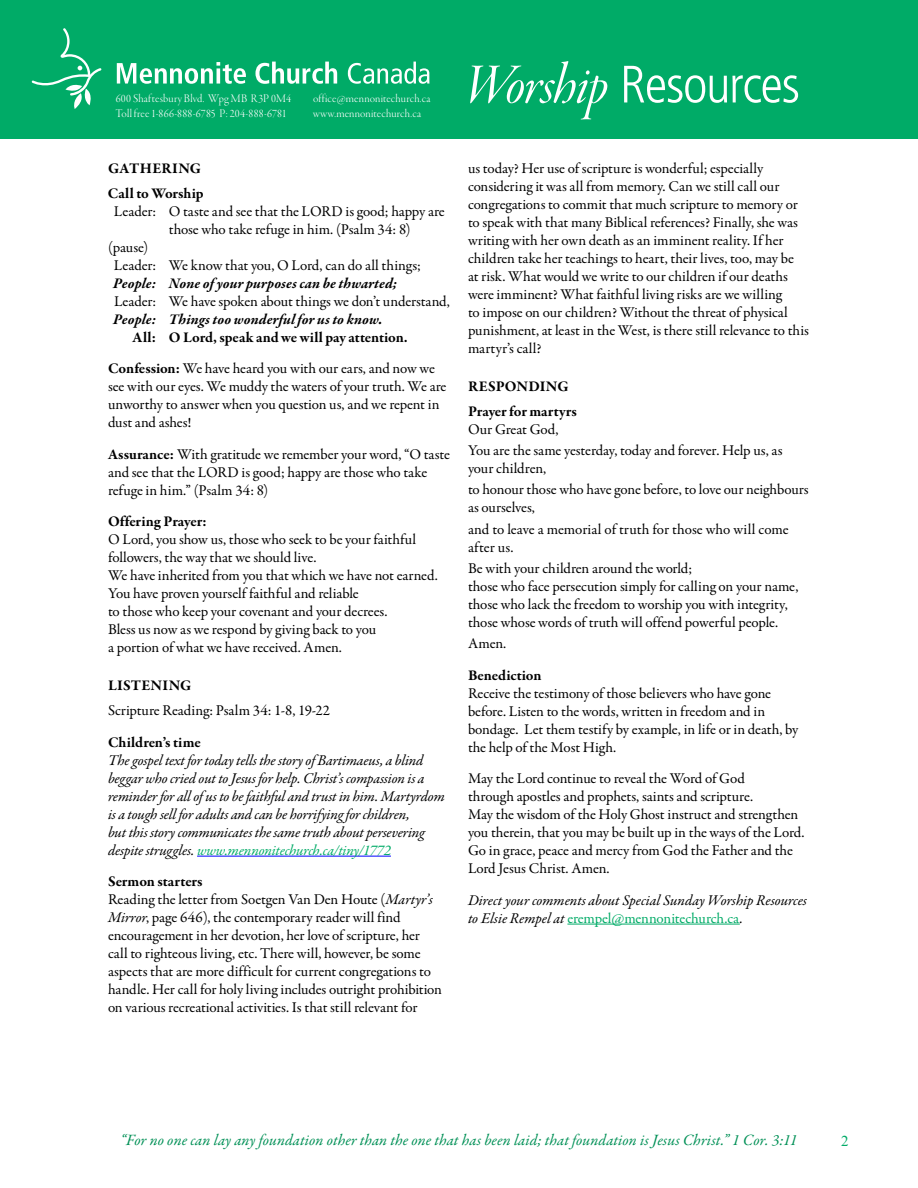
<style>
.page{position:relative;width:918px;height:1188px;background:#fff}
.page>*{position:absolute;margin:0;border:0;box-sizing:border-box;transform-origin:0 0}
.t1{font:300 condensed 52.5px "Frutiger";letter-spacing:-.025em;color:#fff}
.t2{font:italic 15.9px "Garamond Premr Pro";color:#009056}
.t3{font:15px/18px "Garamond Premr Pro";letter-spacing:-.005em;color:#000}
.t4{font:italic 15px/18px "Garamond Premr Pro";letter-spacing:-.01em;color:#000}
.t5{font:700 15px/24.8px "Garamond Premr Pro";color:#000;text-align:right}
.t6{font:italic 700 15px "Garamond Premr Pro";letter-spacing:.005em;color:#000}
.t7{font:15px "Times New Roman";color:#00ab67}
.t8{font:12px/15px "Garamond Premr Pro Lt Disp";letter-spacing:.015em;color:#fff}
.s1{font-weight:400}
.s2{font-weight:700}
.s3{color:#00ab67}
.s4{font-style:italic}
.s5{font-family:"Garamond Premr Pro It Disp";font-weight:400;font-stretch:normal;font-size:60px}
.s6{font-style:normal;color:#00ab67}
</style>
<div class="page">
<div style="left:0;top:0;width:918px;height:138px;background:#00ab67"></div>
<svg style="left:117px;top:62px;width:129px;height:22px"></svg>
<svg style="left:255px;top:62px;width:82px;height:22px"></svg>
<svg style="left:348px;top:62px;width:81px;height:22px"></svg>
<svg style="left:32px;top:28px;width:70px;height:81px"></svg>
<hr style="left:197px;top:856px;width:194px;height:1px;background:#00f">
<hr style="left:567px;top:924px;width:173px;height:1px;background:#00ab67">
<p class="t8" style="left:116px;top:91px;width:177px">600 Shaftesbury Blvd. Wpg MB R3P 0M4</p>
<p class="t8" style="left:116px;top:106px;width:173px">Toll free 1-866-888-6785 P: 204-888-6781</p>
<p class="t8" style="left:313px;top:91px;width:119px">office@mennonitechurch.ca www.mennonitechurch.ca</p>
<p class="t5" style="left:108px;top:156px;width:44px">GATHER</p>
<p class="t5" style="left:108px;top:156px;width:97px">ING<br>Call to Worship</p>
<p class="t3" style="left:114px;top:202px;width:332px">Leader: O taste and see that the LORD is good; happy are</p>
<p class="t3" style="left:169px;top:220px;width:243px">those who take refuge in him. (Psalm 34: 8)</p>
<p class="t3" style="left:108px;top:238px;width:42px">(pause)</p>
<p class="t3" style="left:114px;top:256px;width:308px">Leader: We know that you, O Lord, can do all things;</p>
<p class="t6" style="left:113px;top:274px;width:286px">People: None of your purposes can be thwarted;</p>
<p class="t3" style="left:114px;top:292px;width:337px">Leader: We have spoken about things we don’t understand,</p>
<p class="t6" style="left:113px;top:310px;width:271px">People: Things too wonderful for us to know.</p>
<p class="t5" style="left:108px;top:321px;width:328px;line-height:31.5px;text-align:center">All: O Lord, speak and we will pay attention.<br>Confession: <span class="s1">We have heard you with our ears, and now we</span></p>
<p class="t3" style="left:108px;top:378px;width:340px">see with our eyes. We muddy the waters of your truth. We are unworthy to answer when you question us, and we repent in dust and ashes!</p>
<p class="t3" style="left:108px;top:445px;width:343px"><span class="s2">Assurance:</span> With gratitude we remember your word, “O taste and see that the LORD is good; happy are those who take refuge in him.” (Psalm 34: 8)</p>
<p class="t5" style="left:108px;top:509px;width:100px">Offering Prayer:</p>
<p class="t3" style="left:108px;top:531px;width:331px">O Lord, you show us, those who seek to be your faithful followers, the way that we should live.<br>We have inherited from you that which we have not earned.<br>You have proven yourself faithful and reliable<br>to those who keep your covenant and your decrees.<br>Bless us now as we respond by giving back to you<br>a portion of what we have received. Amen.</p>
<p class="t5" style="left:108px;top:674px;width:85px">LISTENING</p>
<p class="t3" style="left:108px;top:702px;width:224px">Scripture Reading: Psalm 34: 1-8, 19-22</p>
<p class="t5" style="left:108px;top:730px;width:94px">Children’s time</p>
<p class="t4" style="left:108px;top:752px;width:338px">The gospel text for today tells the story of Bartimaeus, a blind beggar who cried out to Jesus for help. Christ’s compassion is a reminder for all of us to be faithful and trust in him. Martyrdom is a tough sell for adults and can be horrifying for children,<br>but this story communicates the same truth about persevering despite struggles. <span class="s3">www.mennonitechurch.ca/tiny/1772</span></p>
<p class="t3" style="left:108px;top:873px;width:336px"><span class="s2">Sermon starters<br></span>Reading the letter from Soetgen Van Den Houte (<span class="s4">Martyr’s Mirror</span>, page 646), the contemporary reader will find encouragement in her devotion, her love of scripture, her call to righteous living, etc. There will, however, be some aspects that are more difficult for current congregations to handle. Her call for holy living includes outright prohibition on various recreational activities. Is that still relevant for</p>
<h1 class="t1" style="left:465px;top:55px;width:337px"><span class="s5">Worship</span> Resources</h1>
<p class="t3" style="left:468px;top:160px;width:343px">us today? Her use of scripture is wonderful; especially considering it was all from memory. Can we still call our congregations to commit that much scripture to memory or to speak with that many Biblical references? Finally, she was writing with her own death as an imminent reality. If her children take her teachings to heart, their lives, too, may be<br>at risk. What would we write to our children if our deaths were imminent? What faithful living risks are we willing<br>to impose on our children? Without the threat of physical punishment, at least in the West, is there still relevance to this martyr’s call?</p>
<p class="t5" style="left:468px;top:374px;width:110px;text-align:left">RESPONDING<br>Prayer for martyrs</p>
<p class="t3" style="left:468px;top:419px;width:316px;line-height:21.3px">Our Great God,<br>You are the same yesterday, today and forever. Help us, as</p>
<p class="t3" style="left:468px;top:458px;width:342px;line-height:21.3px">your children,<br>to honour those who have gone before, to love our neighbours</p>
<p class="t3" style="left:468px;top:497px;width:322px;line-height:21.3px">as ourselves,<br>and to leave a memorial of truth for those who will come</p>
<p class="t3" style="left:468px;top:537px;width:226px;line-height:21.3px">after us.<br>Be with your children around the world;</p>
<p class="t3" style="left:468px;top:577px;width:332px">those who face persecution simply for calling on your name, those who lack the freedom to worship you with integrity, those whose words of truth will offend powerful people.</p>
<p class="t3" style="left:468px;top:635px;width:40px">Amen.</p>
<p class="t5" style="left:468px;top:663px;width:75px">Benediction</p>
<p class="t3" style="left:468px;top:684px;width:332px">Receive the testimony of those believers who have gone before. Listen to the words, written in freedom and in bondage. Let them testify by example, in life or in death, by the help of the Most High.</p>
<p class="t3" style="left:468px;top:770px;width:338px">May the Lord continue to reveal the Word of God<br>through apostles and prophets, saints and scripture.<br>May the wisdom of the Holy Ghost instruct and strengthen you therein, that you may be built up in the ways of the Lord.<br>Go in grace, peace and mercy from God the Father and the Lord Jesus Christ. Amen.</p>
<p class="t4" style="left:468px;top:892px;width:341px">Direct your comments about Special Sunday Worship Resources to Elsie Rempel at <span class="s6">erempel@mennonitechurch.ca</span>.</p>
<p class="t2" style="left:120px;top:1130px;width:679px">“For no one can lay any foundation other than the one that has been laid; that foundation is Jesus Christ.” 1 Cor. 3:11</p>
<p class="t7" style="left:841px;top:1131px;width:9px">2</p>
</div>
